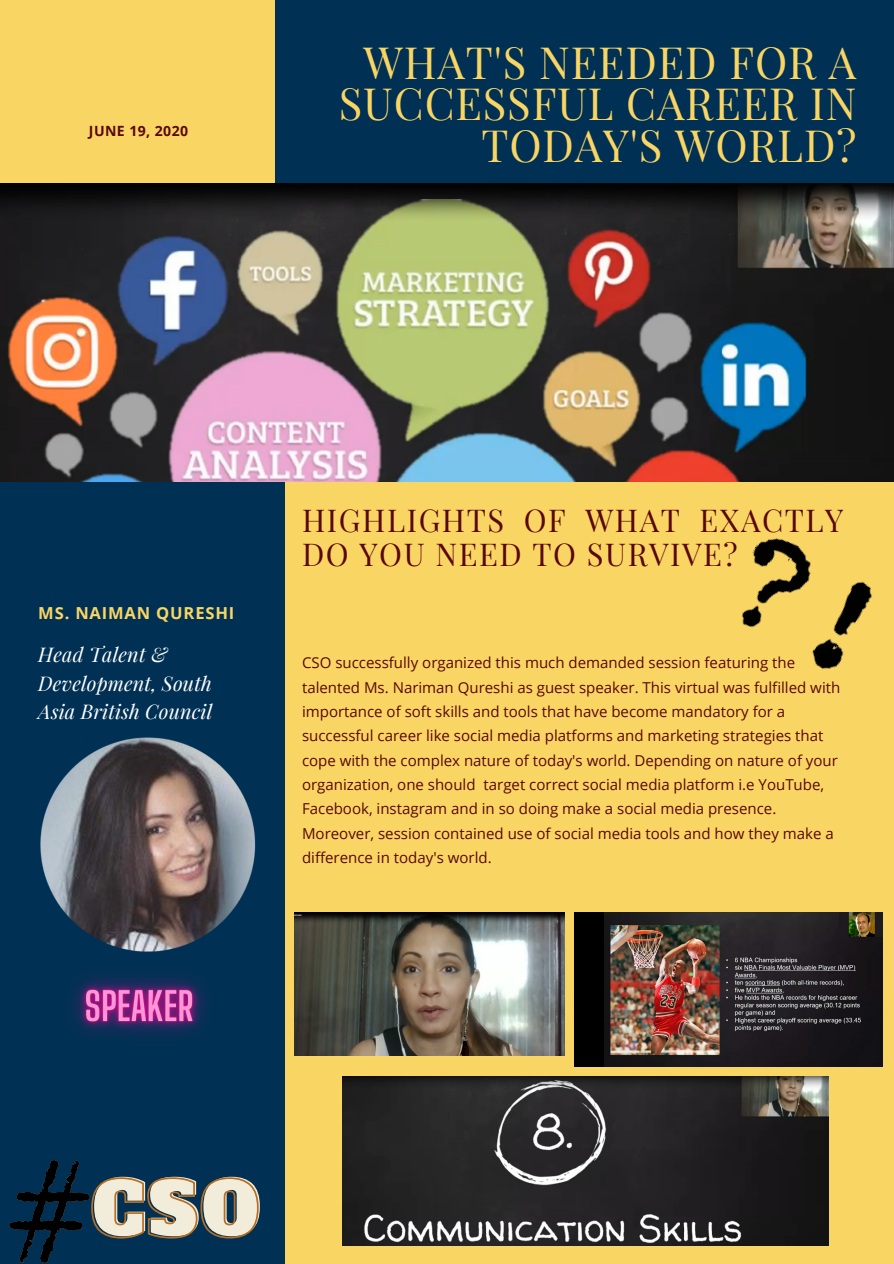
<style>
.page{position:relative;width:894px;height:1264px;background:#fff}
.page>*{position:absolute;margin:0;border:0;box-sizing:border-box;transform-origin:0 0}
.t1{font:73.8px "Alfa Slab One";color:#f2eddb}
.t2{font:43.5px/41.7px "Playfair Display";letter-spacing:.02em;color:#f9d563;text-align:right}
.t3{font:30.9px/34.7px "Playfair Display";letter-spacing:.05em;color:#5a070c}
.t4{font:italic 19.8px/28.2px "Playfair Display";letter-spacing:.01em;color:#fff}
.t5{font:700 16.5px "Open Sans";letter-spacing:.05em;color:#f9d563}
.t6{font:15px/24.3px "Open Sans";color:#5a070c}
.t7{font:700 14.1px "Open Sans";letter-spacing:.03em;color:#5a070c}
</style>
<div class="page">
<div style="left:0;top:0;width:893px;height:1263px;background:#f9d563"></div>
<div style="left:275px;top:0;width:618px;height:331px;background:#003155"></div>
<div style="left:0;top:426px;width:284px;height:837px;background:#003155"></div>
<img style="left:574px;top:912px;width:308px;height:154px">
<img style="left:0;top:183px;width:893px;height:298px">
<img style="left:294px;top:912px;width:270px;height:143px">
<img style="left:342px;top:1076px;width:486px;height:169px">
<img style="left:742px;top:538px;width:130px;height:131px">
<img style="left:40px;top:684px;width:262px;height:305px">
<img style="left:10px;top:1160px;width:80px;height:102px">
<img style="left:40px;top:939px;width:197px;height:95px">
<svg style="left:91px;top:1177px;width:168px;height:62px"></svg>
<p class="t7" style="left:89px;top:121px;width:101px">JUNE 19, 2020</p>
<h2 class="t2" style="left:339px;top:40px;width:519px">WHAT'S NEEDED FOR A<br>SUCCESSFUL CAREER IN<br>TODAY'S WORLD?</h2>
<p class="t5" style="left:38px;top:601px;width:197px">MS. NAIMAN QURESHI</p>
<h3 class="t4" style="left:38px;top:640px;width:175px">Head Talent &amp;<br>Development, South<br>Asia British Council</h3>
<h3 class="t3" style="left:302px;top:501px;width:542px">HIGHLIGHTS OF WHAT EXACTLY<br>DO YOU NEED TO SURVIVE?</h3>
<p class="t6" style="left:302px;top:650px;width:539px">CSO successfully organized this much demanded session featuring the talented Ms. Nariman Qureshi as guest speaker. This virtual was fulfilled with importance of soft skills and tools that have become mandatory for a successful career like social media platforms and marketing strategies that cope with the complex nature of today's world. Depending on nature of your organization, one should target correct social media platform i.e YouTube, Facebook, instagram and in so doing make a social media presence.<br>Moreover, session contained use of social media tools and how they make a difference in today's world.</p>
<h1 class="t1" style="left:93px;top:1158px;width:169px">CSO</h1>
</div>
